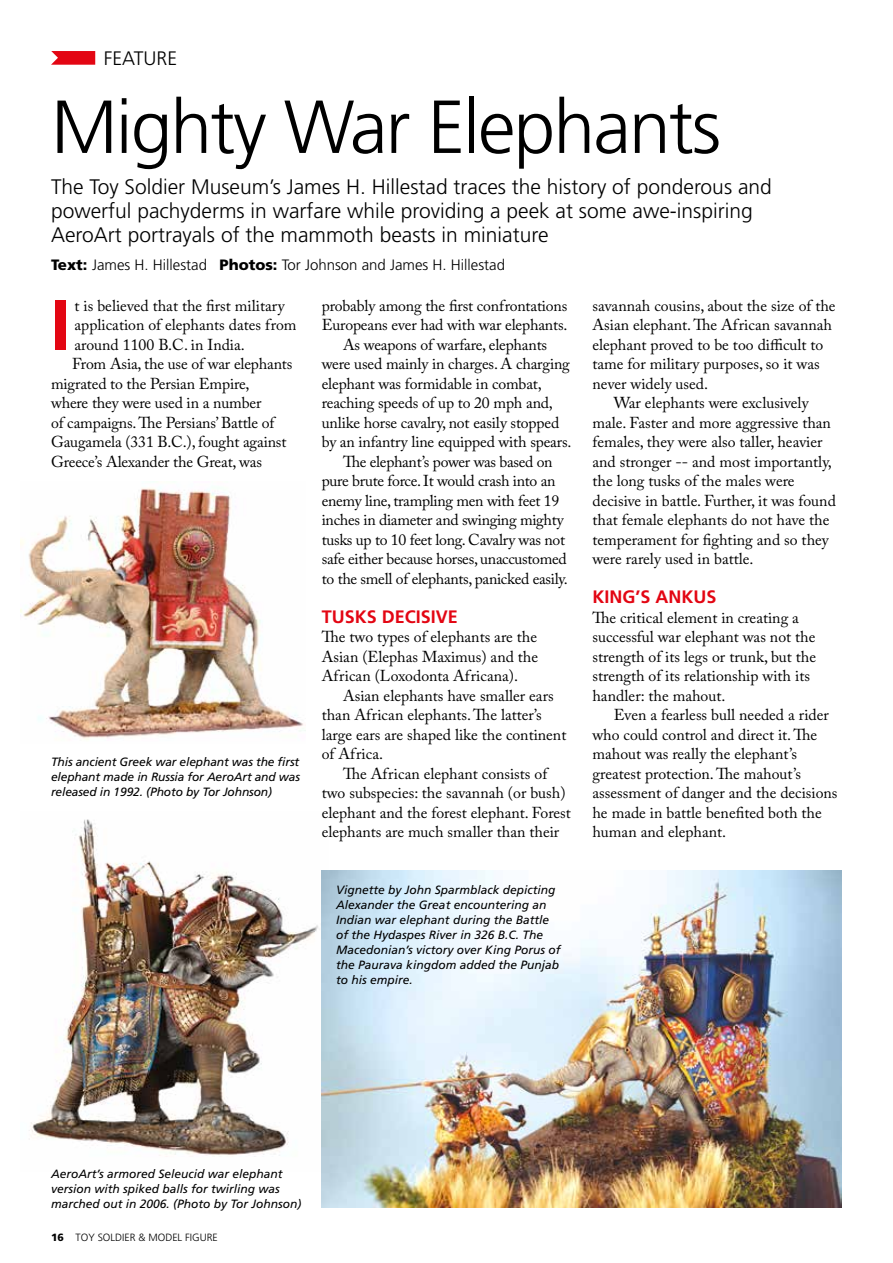
<style>
.page{position:relative;width:893px;height:1263px;background:#fff}
.page>*{position:absolute;margin:0;border:0;box-sizing:border-box;transform-origin:0 0}
.t1{font:300 75px "Frutiger";letter-spacing:-.025em;color:#000}
.t2{font:700 71.55px "Frutiger";color:#e30613}
.t3{font:300 21px/24px "Frutiger";color:#000}
.t4{font:300 19.5px "Frutiger";color:#000}
.t5{font:700 18px "Frutiger";color:#e30613}
.t6{font:15.75px/19.5px "Adobe Caslon Pro";color:#000}
.t7{font:15.75px "Adobe Caslon Pro";letter-spacing:-.02em;color:#000}
.t8{font:300 15px "Frutiger";color:#000}
.t9{font:italic 12px/15px "Frutiger";color:#000}
.t10{font:300 10.5px "Frutiger";color:#000}
.s1{font-weight:900}
</style>
<div class="page">
<img style="left:21px;top:487px;width:284px;height:253px">
<svg style="left:51px;top:51px;width:44px;height:14px"></svg>
<img style="left:29px;top:819px;width:293px;height:353px">
<img style="left:322px;top:870px;width:520px;height:338px">
<p class="t4" style="left:104px;top:47px;width:75px">FEATURE</p>
<h1 class="t1" style="left:51px;top:85px;width:671px">Mighty War Elephants</h1>
<h3 class="t3" style="left:51px;top:175px;width:722px">The Toy Soldier Museum’s James H. Hillestad traces the history of ponderous and powerful pachyderms in warfare while providing a peek at some awe-inspiring<br>AeroArt portrayals of the mammoth beasts in miniature</h3>
<p class="t8" style="left:51px;top:257px;width:456px"><span class="s1">Text:</span> James H. Hillestad <span class="s1">Photos:</span> Tor Johnson and James H. Hillestad</p>
<h2 class="t2" style="left:51px;top:283px;width:21px">I</h2>
<p class="t6" style="left:75px;top:295px;width:212px">t is believed that the first military</p>
<p class="t6" style="left:322px;top:295px;width:247px">probably among the first confrontations</p>
<p class="t6" style="left:322px;top:315px;width:247px">Europeans ever had with war elephants.</p>
<p class="t6" style="left:343px;top:334px;width:206px">As weapons of warfare, elephants</p>
<p class="t6" style="left:322px;top:354px;width:250px">were used mainly in charges. A charging</p>
<p class="t6" style="left:322px;top:373px;width:221px">elephant was formidable in combat,</p>
<p class="t6" style="left:322px;top:393px;width:233px">reaching speeds of up to 20 mph and,</p>
<p class="t6" style="left:322px;top:412px;width:239px">unlike horse cavalry, not easily stopped</p>
<p class="t6" style="left:322px;top:432px;width:251px">by an infantry line equipped with spears.</p>
<p class="t7" style="left:343px;top:452px;width:211px">The elephant’s power was based on</p>
<p class="t7" style="left:322px;top:471px;width:235px">pure brute force. It would crash into an</p>
<p class="t7" style="left:322px;top:491px;width:239px">enemy line, trampling men with feet 19</p>
<p class="t7" style="left:322px;top:510px;width:243px">inches in diameter and swinging mighty</p>
<p class="t7" style="left:322px;top:530px;width:245px">tusks up to 10 feet long. Cavalry was not</p>
<p class="t7" style="left:322px;top:549px;width:246px">safe either because horses, unaccustomed</p>
<p class="t7" style="left:322px;top:569px;width:248px">to the smell of elephants, panicked easily.</p>
<p class="t5" style="left:322px;top:606px;width:138px">TUSKS DECISIVE</p>
<p class="t6" style="left:322px;top:627px;width:218px;text-align:justify">The two types of elephants are the Asian (Elephas Maximus) and the African (Loxodonta Africana).</p>
<p class="t6" style="left:322px;top:685px;width:246px;text-indent:21px">Asian elephants have smaller ears than African elephants. The latter’s large ears are shaped like the continent of Africa.</p>
<p class="t6" style="left:322px;top:763px;width:251px;text-indent:21px">The African elephant consists of two subspecies: the savannah (or bush) elephant and the forest elephant. Forest elephants are much smaller than their</p>
<p class="t6" style="left:592px;top:295px;width:245px">savannah cousins, about the size of the</p>
<p class="t6" style="left:592px;top:315px;width:241px">Asian elephant. The African savannah</p>
<p class="t6" style="left:592px;top:334px;width:232px">elephant proved to be too difficult to</p>
<p class="t6" style="left:592px;top:354px;width:229px">tame for military purposes, so it was</p>
<p class="t6" style="left:592px;top:373px;width:117px">never widely used.</p>
<p class="t6" style="left:614px;top:393px;width:196px">War elephants were exclusively</p>
<p class="t6" style="left:592px;top:412px;width:240px">male. Faster and more aggressive than</p>
<p class="t6" style="left:592px;top:432px;width:232px">females, they were also taller, heavier</p>
<p class="t6" style="left:592px;top:451px;width:241px">and stronger -- and most importantly,</p>
<p class="t6" style="left:592px;top:471px;width:204px">the long tusks of the males were</p>
<p class="t6" style="left:592px;top:490px;width:245px">decisive in battle. Further, it was found</p>
<p class="t6" style="left:592px;top:510px;width:238px">that female elephants do not have the</p>
<p class="t6" style="left:592px;top:529px;width:238px">temperament for fighting and so they</p>
<p class="t6" style="left:592px;top:549px;width:162px">were rarely used in battle.</p>
<p class="t5" style="left:592px;top:586px;width:126px">KING’S ANKUS</p>
<p class="t6" style="left:592px;top:607px;width:225px">The critical element in creating a successful war elephant was not the strength of its legs or trunk, but the strength of its relationship with its handler: the mahout.</p>
<p class="t6" style="left:592px;top:705px;width:247px;text-indent:21px">Even a fearless bull needed a rider who could control and direct it. The mahout was really the elephant’s greatest protection. The mahout’s assessment of danger and the decisions he made in battle benefited both the human and elephant.</p>
<p class="t6" style="left:75px;top:315px;width:224px">application of elephants dates from</p>
<p class="t6" style="left:75px;top:334px;width:172px">around 1100 B.C. in India.</p>
<p class="t6" style="left:72px;top:354px;width:222px">From Asia, the use of war elephants</p>
<p class="t6" style="left:51px;top:373px;width:200px">migrated to the Persian Empire,</p>
<p class="t6" style="left:51px;top:393px;width:212px">where they were used in a number</p>
<p class="t6" style="left:51px;top:412px;width:225px">of campaigns. The Persians’ Battle of</p>
<p class="t6" style="left:51px;top:432px;width:237px">Gaugamela (331 B.C.), fought against</p>
<p class="t6" style="left:51px;top:451px;width:213px">Greece’s Alexander the Great, was</p>
<p class="t9" style="left:51px;top:754px;width:251px;text-align:justify">This ancient Greek war elephant was the first elephant made in Russia for AeroArt and was released in 1992. (Photo by Tor Johnson)</p>
<p class="t9" style="left:336px;top:882px;width:226px">Vignette by John Sparmblack depicting Alexander the Great encountering an Indian war elephant during the Battle of the Hydaspes River in 326 B.C. The Macedonian’s victory over King Porus of the Paurava kingdom added the Punjab to his empire.</p>
<p class="t9" style="left:51px;top:1166px;width:252px">AeroArt’s armored Seleucid war elephant version with spiked balls for twirling was marched out in 2006. (Photo by Tor Johnson)</p>
<p class="t10" style="left:51px;top:1232px;width:168px"><span class="s1">16</span> TOY SOLDIER &amp; MODEL FIGURE</p>
</div>
